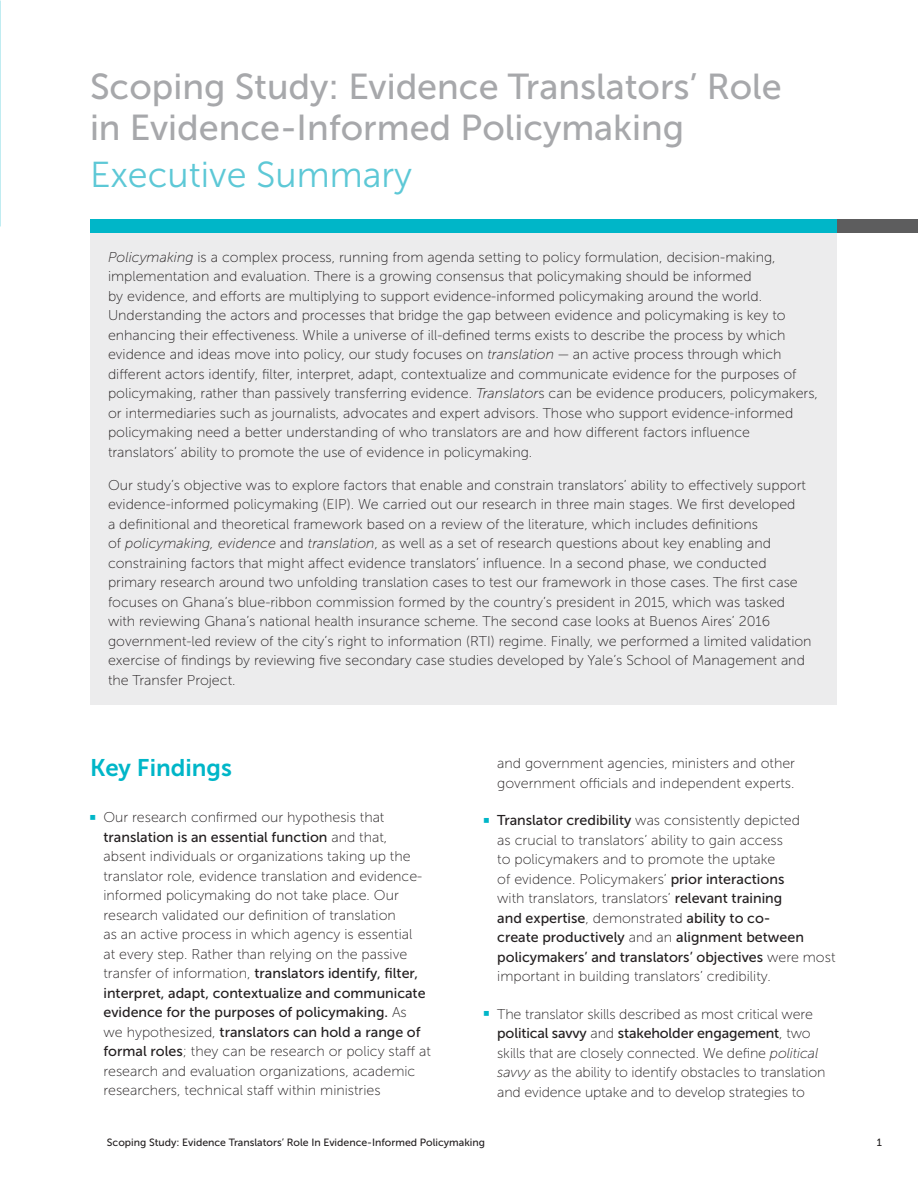
<style>
.page{position:relative;width:918px;height:1188px;background:#fff}
.page>*{position:absolute;margin:0;border:0;box-sizing:border-box;transform-origin:0 0}
.t1{font:36px/40.5px "Museo Sans 500";color:#a7a8ab}
.t2{font:36px "Museo Sans 300";color:#5dc8d6}
.t3{font:24px "Museo Sans 700";color:#00b6c8}
.t4{font:14.25px/19.5px "Museo Sans 100";color:#231f20}
.t5{font:14.25px/19.5px "Museo Sans 500";color:#231f20}
.t6{font:10.5px "Museo Sans 500";color:#231f20}
.s1{font-style:italic}
.s2{font-family:"Universal Newswith Comm Pi";font-size:19.5px;color:#00b6c8}
.s3{font-family:"Museo Sans 100"}
.s4{font-family:"Museo Sans 500"}
</style>
<div class="page">
<div style="left:90px;top:220px;width:752px;height:13px;background:#00b6c8"></div>
<div style="left:90px;top:233px;width:747px;height:472px;background:#ececed"></div>
<div style="left:837px;top:220px;width:81px;height:13px;background:#5d5d5e"></div>
<h1 class="t1" style="left:90px;top:66px;width:693px">Scoping Study: Evidence Translators’ Role in Evidence-Informed Policymaking</h1>
<h1 class="t2" style="left:90px;top:156px;width:324px">Executive Summary</h1>
<p class="t4" style="left:108px;top:247px;width:712px"><span class="s1">Policymaking</span> is a complex process, running from agenda setting to policy formulation, decision-making, implementation and evaluation. There is a growing consensus that policymaking should be informed<br>by evidence, and efforts are multiplying to support evidence-informed policymaking around the world.<br>Understanding the actors and processes that bridge the gap between evidence and policymaking is key to enhancing their effectiveness. While a universe of ill-defined terms exists to describe the process by which evidence and ideas move into policy, our study focuses on <span class="s1">translation</span> — an active process through which different actors identify, filter, interpret, adapt, contextualize and communicate evidence for the purposes of policymaking, rather than passively transferring evidence. <span class="s1">Translator</span>s can be evidence producers, policymakers, or intermediaries such as journalists, advocates and expert advisors. Those who support evidence-informed policymaking need a better understanding of who translators are and how different factors influence translators’ ability to promote the use of evidence in policymaking.</p>
<p class="t4" style="left:108px;top:475px;width:705px">Our study’s objective was to explore factors that enable and constrain translators’ ability to effectively support evidence-informed policymaking (EIP). We carried out our research in three main stages. We first developed<br>a definitional and theoretical framework based on a review of the literature, which includes definitions<br>of <span class="s1">policymaking, evidence</span> and <span class="s1">translation</span>, as well as a set of research questions about key enabling and constraining factors that might affect evidence translators’ influence. In a second phase, we conducted primary research around two unfolding translation cases to test our framework in those cases. The first case focuses on Ghana’s blue-ribbon commission formed by the country’s president in 2015, which was tasked with reviewing Ghana’s national health insurance scheme. The second case looks at Buenos Aires’ 2016 government-led review of the city’s right to information (RTI) regime. Finally, we performed a limited validation exercise of findings by reviewing five secondary case studies developed by Yale’s School of Management and the Transfer Project.</p>
<h2 class="t3" style="left:90px;top:754px;width:143px">Key Findings</h2>
<p class="t4" style="left:90px;top:808px;width:296px"><span class="s2">▪</span> Our research confirmed our hypothesis that</p>
<p class="t5" style="left:104px;top:827px;width:285px">translation is an essential function <span class="s3">and that,</span></p>
<p class="t4" style="left:104px;top:847px;width:320px">absent individuals or organizations taking up the translator role, evidence translation and evidence&shy;informed policymaking do not take place. Our research validated our definition of translation<br>as an active process in which agency is essential at every step. Rather than relying on the passive</p>
<p class="t5" style="left:104px;top:964px;width:324px"><span class="s3">transfer of information,</span> translators identify, filter, interpret, adapt, contextualize and communicate evidence for the purposes of policymaking. <span class="s3">As we hypothesized,</span> translators can hold a range of</p>
<p class="t4" style="left:104px;top:1042px;width:329px"><span class="s4">formal roles</span>; they can be research or policy staff at research and evaluation organizations, academic researchers, technical staff within ministries</p>
<p class="t4" style="left:497px;top:754px;width:299px">and government agencies, ministers and other government officials and independent experts.</p>
<p class="t4" style="left:497px;top:811px;width:304px;text-indent:-14px"><span class="s2">▪</span> <span class="s4">Translator credibility</span> was consistently depicted as crucial to translators’ ability to gain access<br>to policymakers and to promote the uptake<br>of evidence. Policymakers’ <span class="s4">prior interactions </span>with translators, translators’ <span class="s4">relevant training</span></p>
<p class="t5" style="left:497px;top:908px;width:340px">and expertise<span class="s3">, demonstrated</span> ability to co-<br>create productively <span class="s3">and an</span> alignment between policymakers’ and translators’ objectives <span class="s3">were most</span></p>
<p class="t4" style="left:497px;top:967px;width:275px">important in building translators’ credibility.</p>
<p class="t4" style="left:484px;top:1005px;width:331px"><span class="s2">▪</span> The translator skills described as most critical were</p>
<p class="t5" style="left:497px;top:1024px;width:315px">political savvy <span class="s3">and</span> stakeholder engagement<span class="s3">, two</span></p>
<p class="t4" style="left:497px;top:1043px;width:330px">skills that are closely connected. We define <span class="s1">political savvy</span> as the ability to identify obstacles to translation and evidence uptake and to develop strategies to</p>
<p class="t6" style="left:107px;top:1137px;width:380px">Scoping Study: Evidence Translators’ Role In Evidence-Informed Policymaking</p>
<p class="t6" style="left:877px;top:1137px;width:7px">1</p>
</div>
